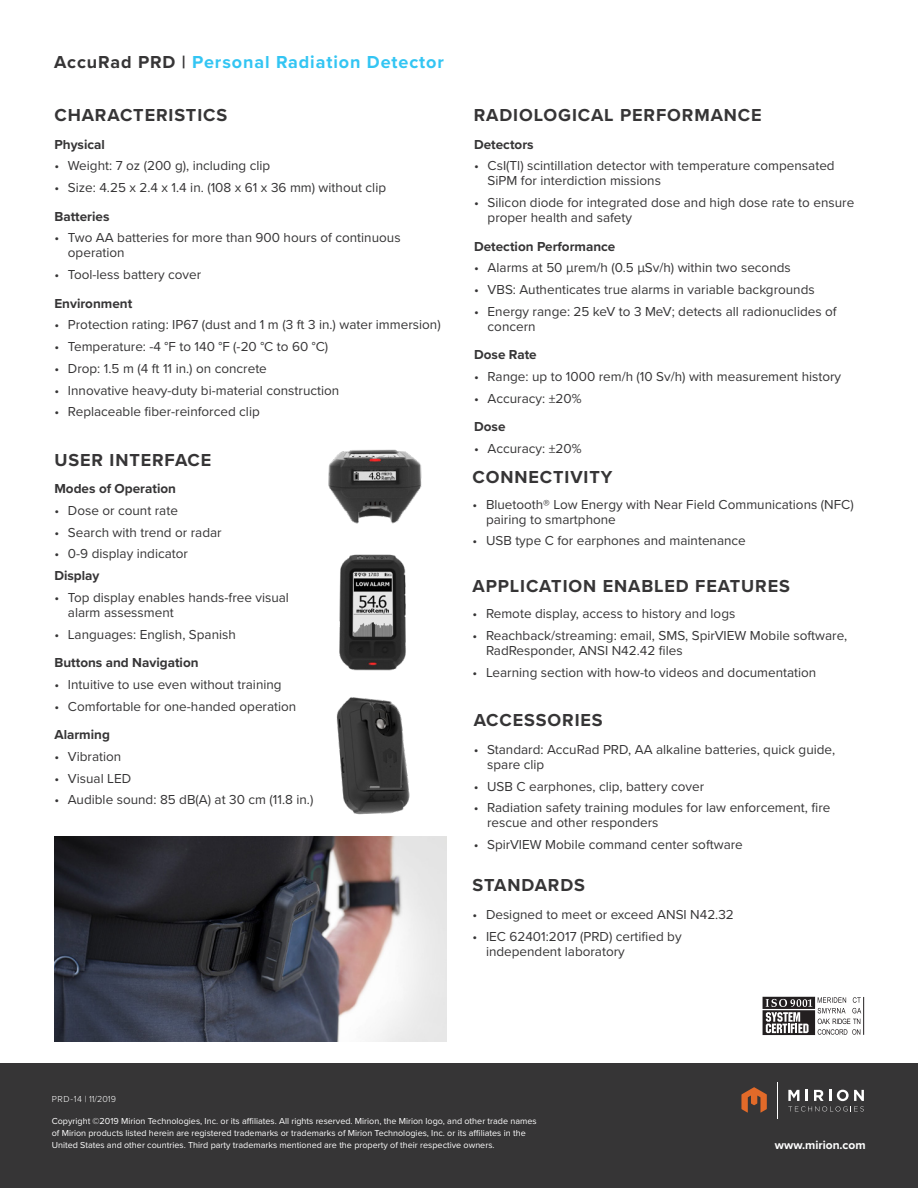
<style>
.page{position:relative;width:918px;height:1188px;background:#fff}
.page>*{position:absolute;margin:0;border:0;box-sizing:border-box;transform-origin:0 0}
.Small_Header{font:700 18px "Proxima Nova";letter-spacing:.05em;color:#363536}
.Small_Header-2{font:700 18px "Proxima Nova";letter-spacing:.05em;color:#33c5f3}
.t1{font:13.5px/15px "Proxima Nova";color:#363536}
.Body_Copy{font:700 13.5px "Proxima Nova";color:#363536}
.Body_Copy-2{font:700 12px "Proxima Nova";color:#fff}
.Body_Copy-3{font:9px/12px "Proxima Nova";color:#fff}
.Body_Copy-4{font:300 9px "Proxima Nova";color:#fff}
.s1{color:#363536}
</style>
<div class="page">
<img style="left:328px;top:449px;width:94px;height:75px">
<img style="left:336px;top:697px;width:74px;height:118px">
<img style="left:339px;top:554px;width:67px;height:117px">
<div style="left:0;top:1063px;width:918px;height:125px;background:#363536"></div>
<hr style="left:777px;top:1083px;width:1px;height:36px;background:#fff">
<svg style="left:788px;top:1090px;width:76px;height:22px"></svg>
<svg style="left:741px;top:1087px;width:26px;height:26px"></svg>
<img style="left:54px;top:836px;width:392px;height:205px">
<hr style="left:863px;top:997px;width:1px;height:38px;background:#231f20">
<svg style="left:763px;top:997px;width:98px;height:38px"></svg>
<p class="Small_Header-2" style="left:54px;top:49px;width:391px"><span class="s1">AccuRad PRD |</span> Personal Radiation Detector</p>
<p class="Small_Header" style="left:54px;top:102px;width:174px">CHARACTERISTICS</p>
<p class="Small_Header" style="left:474px;top:102px;width:289px">RADIOLOGICAL PERFORMANCE</p>
<p class="Body_Copy" style="left:474px;top:134px;width:61px">Detectors</p>
<p class="t1" style="left:488px;top:158px;width:349px;text-indent:-14px">• CsI(Tl) scintillation detector with temperature compensated<br>SiPM for interdiction missions</p>
<p class="t1" style="left:488px;top:195px;width:368px;text-indent:-14px">• Silicon diode for integrated dose and high dose rate to ensure proper health and safety</p>
<p class="Body_Copy" style="left:474px;top:236px;width:143px">Detection Performance</p>
<p class="t1" style="left:474px;top:260px;width:318px">• Alarms at 50 μrem/h (0.5 μSv/h) within two seconds</p>
<p class="t1" style="left:474px;top:282px;width:342px">• VBS: Authenticates true alarms in variable backgrounds</p>
<p class="t1" style="left:488px;top:303px;width:351px;text-indent:-14px">• Energy range: 25 keV to 3 MeV; detects all radionuclides of concern</p>
<p class="Body_Copy" style="left:474px;top:345px;width:64px">Dose Rate</p>
<p class="t1" style="left:474px;top:369px;width:369px">• Range: up to 1000 rem/h (10 Sv/h) with measurement history</p>
<p class="t1" style="left:474px;top:390px;width:109px">• Accuracy: ±20%</p>
<p class="Body_Copy" style="left:474px;top:417px;width:33px">Dose</p>
<p class="t1" style="left:474px;top:441px;width:109px">• Accuracy: ±20%</p>
<p class="Body_Copy" style="left:54px;top:134px;width:52px">Physical</p>
<p class="t1" style="left:54px;top:158px;width:217px">• Weight: 7 oz (200 g), including clip</p>
<p class="t1" style="left:54px;top:180px;width:333px">• Size: 4.25 x 2.4 x 1.4 in. (108 x 61 x 36 mm) without clip</p>
<p class="Body_Copy" style="left:54px;top:206px;width:57px">Batteries</p>
<p class="t1" style="left:68px;top:230px;width:334px;text-indent:-14px">• Two AA batteries for more than 900 hours of continuous operation</p>
<p class="t1" style="left:54px;top:267px;width:148px">• Tool-less battery cover</p>
<p class="Body_Copy" style="left:54px;top:293px;width:79px">Environment</p>
<p class="t1" style="left:54px;top:317px;width:388px">• Protection rating: IP67 (dust and 1 m (3 ft 3 in.) water immersion)</p>
<p class="t1" style="left:54px;top:339px;width:275px">• Temperature: -4 °F to 140 °F (-20 °C to 60 °C)</p>
<p class="t1" style="left:54px;top:360px;width:214px">• Drop: 1.5 m (4 ft 11 in.) on concrete</p>
<p class="t1" style="left:54px;top:382px;width:286px">• Innovative heavy-duty bi-material construction</p>
<p class="t1" style="left:54px;top:404px;width:207px">• Replaceable fiber-reinforced clip</p>
<p class="Small_Header" style="left:54px;top:446px;width:158px">USER INTERFACE</p>
<p class="Body_Copy" style="left:54px;top:479px;width:123px">Modes of Operation</p>
<p class="t1" style="left:54px;top:502px;width:125px">• Dose or count rate</p>
<p class="t1" style="left:54px;top:524px;width:169px">• Search with trend or radar</p>
<p class="t1" style="left:54px;top:546px;width:135px">• 0-9 display indicator</p>
<p class="Body_Copy" style="left:54px;top:566px;width:47px">Display</p>
<p class="t1" style="left:68px;top:589px;width:223px;text-indent:-14px">• Top display enables hands-free visual alarm assessment</p>
<p class="t1" style="left:54px;top:626px;width:183px">• Languages: English, Spanish</p>
<p class="Body_Copy" style="left:54px;top:653px;width:146px">Buttons and Navigation</p>
<p class="t1" style="left:54px;top:676px;width:229px">• Intuitive to use even without training</p>
<p class="t1" style="left:54px;top:698px;width:243px">• Comfortable for one-handed operation</p>
<p class="Body_Copy" style="left:54px;top:725px;width:57px">Alarming</p>
<p class="t1" style="left:54px;top:748px;width:68px">• Vibration</p>
<p class="t1" style="left:54px;top:770px;width:78px">• Visual LED</p>
<p class="t1" style="left:54px;top:792px;width:260px">• Audible sound: 85 dB(A) at 30 cm (11.8 in.)</p>
<p class="Body_Copy-4" style="left:52px;top:1092px;width:66px">PRD-14 | 11/2019</p>
<p class="Small_Header" style="left:472px;top:463px;width:141px">CONNECTIVITY</p>
<p class="t1" style="left:486px;top:496px;width:369px;text-indent:-14px">• Bluetooth® Low Energy with Near Field Communications (NFC) pairing to smartphone</p>
<p class="t1" style="left:473px;top:533px;width:275px">• USB type C for earphones and maintenance</p>
<p class="Small_Header" style="left:472px;top:573px;width:319px">APPLICATION ENABLED FEATURES</p>
<p class="t1" style="left:472px;top:605px;width:264px">• Remote display, access to history and logs</p>
<p class="t1" style="left:486px;top:627px;width:363px;text-indent:-14px">• Reachback/streaming: email, SMS, SpirVIEW Mobile software,<br>RadResponder, ANSI N42.42 files</p>
<p class="t1" style="left:472px;top:664px;width:345px">• Learning section with how-to videos and documentation</p>
<p class="Small_Header" style="left:474px;top:707px;width:131px">ACCESSORIES</p>
<p class="t1" style="left:487px;top:741px;width:350px;text-indent:-14px">• Standard: AccuRad PRD, AA alkaline batteries, quick guide, spare clip</p>
<p class="t1" style="left:474px;top:778px;width:232px">• USB C earphones, clip, battery cover</p>
<p class="t1" style="left:487px;top:800px;width:345px;text-indent:-14px">• Radiation safety training modules for law enforcement, fire rescue and other responders</p>
<p class="t1" style="left:474px;top:836px;width:271px">• SpirVIEW Mobile command center software</p>
<p class="Small_Header" style="left:472px;top:872px;width:114px">STANDARDS</p>
<p class="t1" style="left:472px;top:906px;width:263px">• Designed to meet or exceed ANSI N42.32</p>
<p class="t1" style="left:486px;top:928px;width:197px;text-indent:-14px">• IEC 62401:2017 (PRD) certified by independent laboratory</p>
<p class="Body_Copy-3" style="left:52px;top:1115px;width:487px">Copyright ©2019 Mirion Technologies, Inc. or its affiliates. All rights reserved. Mirion, the Mirion logo, and other trade names of Mirion products listed herein are registered trademarks or trademarks of Mirion Technologies, Inc. or its affiliates in the<br>United States and other countries. Third party trademarks mentioned are the property of their respective owners.</p>
<p class="Body_Copy-2" style="left:775px;top:1136px;width:92px">www.mirion.com</p>
</div>
